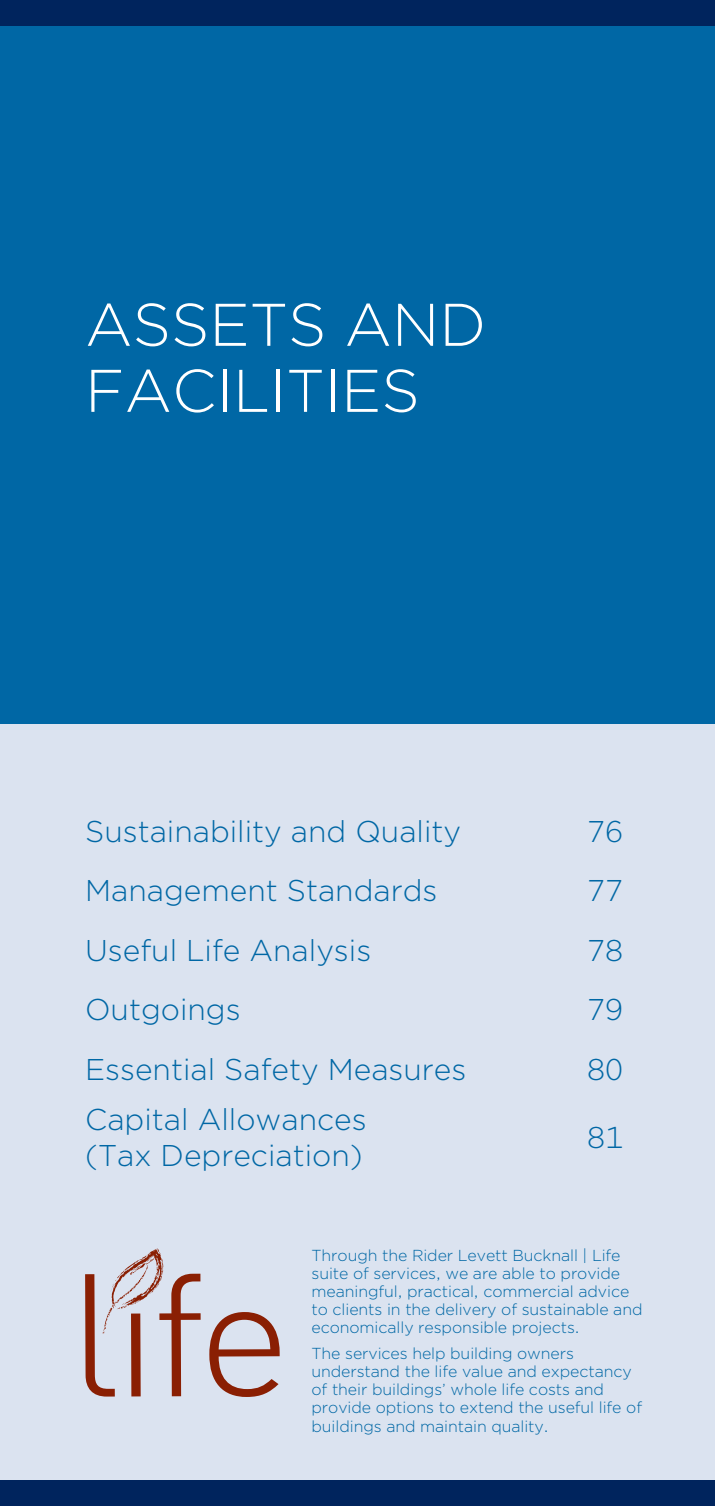
<style>
.page{position:relative;width:715px;height:1506px;background:#fff}
.page>*{position:absolute;margin:0;border:0;box-sizing:border-box;transform-origin:0 0}
.t1{font:300 60px/66px "Gotham";color:#fff}
.t2{font:300 30px/36px "Gotham";color:#0067a5}
.t3{font:300 15.9px/18px "Gotham";letter-spacing:-.005em;color:#0067a5}
</style>
<div class="page">
<div style="left:0;top:708px;width:714px;height:797px;background:#dbe3f0"></div>
<div style="left:0;top:0;width:714px;height:723px;background:#0067a5"></div>
<svg style="left:85px;top:1248px;width:194px;height:148px"></svg>
<div style="left:0;top:1480px;width:714px;height:25px;background:#00245d"></div>
<div style="left:0;top:0;width:714px;height:26px;background:#00245d"></div>
<h1 class="t1" style="left:85px;top:290px;width:402px">ASSETS AND<br>FACILITIES</h1>
<h2 class="t2" style="left:85px;top:812px;width:377px">Sustainability and Quality</h2>
<h2 class="t2" style="left:587px;top:812px;width:37px">76</h2>
<h2 class="t2" style="left:85px;top:871px;width:354px">Management Standards</h2>
<h2 class="t2" style="left:587px;top:871px;width:37px">77</h2>
<h2 class="t2" style="left:85px;top:931px;width:287px">Useful Life Analysis</h2>
<h2 class="t2" style="left:587px;top:931px;width:37px">78</h2>
<h2 class="t2" style="left:85px;top:990px;width:157px">Outgoings</h2>
<h2 class="t2" style="left:587px;top:990px;width:37px">79</h2>
<h2 class="t2" style="left:85px;top:1050px;width:382px">Essential Safety Measures</h2>
<h2 class="t2" style="left:587px;top:1050px;width:37px">80</h2>
<h2 class="t2" style="left:85px;top:1100px;width:283px">Capital Allowances (Tax Depreciation)</h2>
<h2 class="t2" style="left:587px;top:1118px;width:37px">81</h2>
<p class="t3" style="left:311px;top:1245px;width:332px">Through the Rider Levett Bucknall | Life suite of services, we are able to provide meaningful, practical, commercial advice to clients in the delivery of sustainable and economically responsible projects.</p>
<p class="t3" style="left:311px;top:1344px;width:332px">The services help building owners understand the life value and expectancy of their buildings’ whole life costs and provide options to extend the useful life of buildings and maintain quality.</p>
</div>
